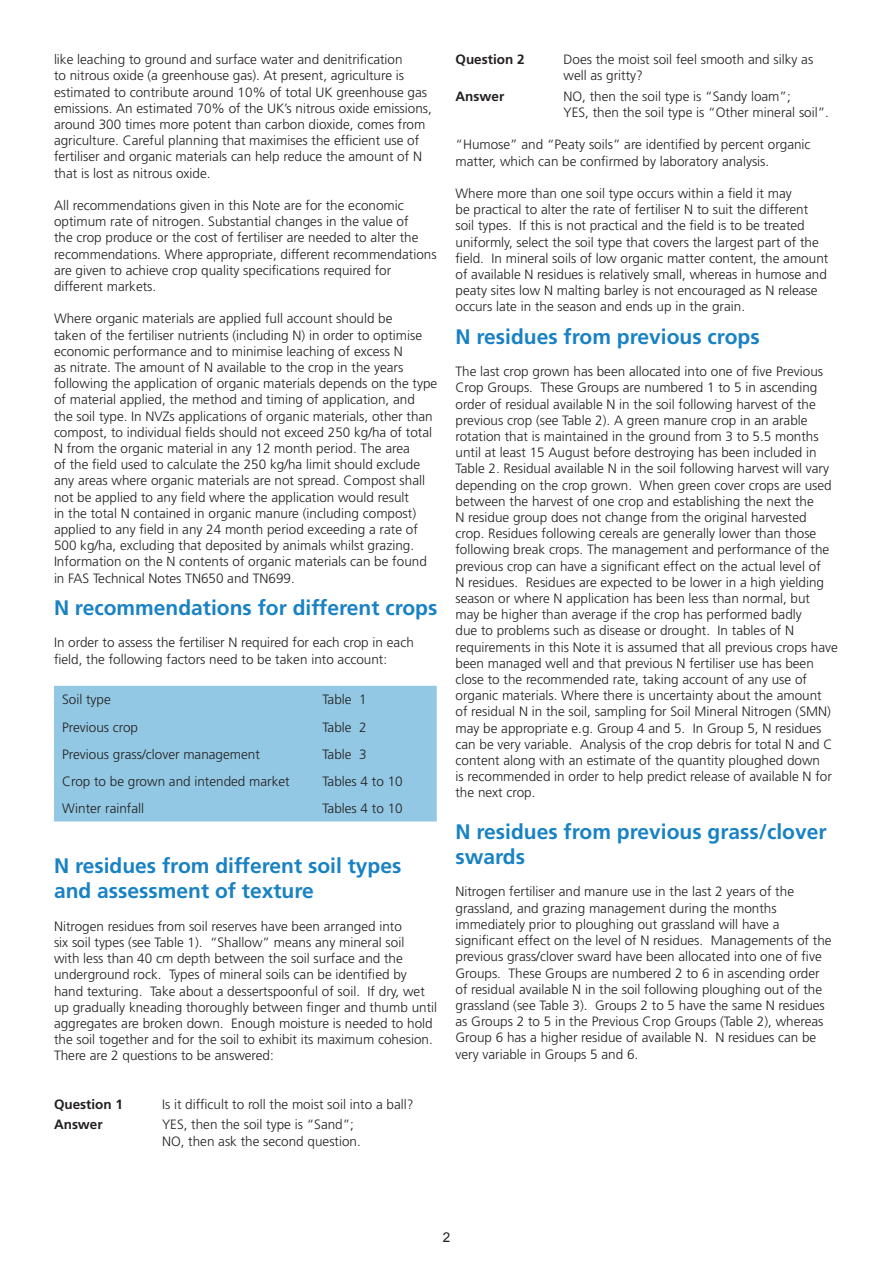
<style>
.page{position:relative;width:893px;height:1263px;background:#fff}
.page>*{position:absolute;margin:0;border:0;box-sizing:border-box;transform-origin:0 0}
.t1{font:700 21px/25.2px "Frutiger LT Std";color:#1982c4}
.t2{font:300 13.5px/16.2px "Frutiger LT Std";color:#231f20}
.t3{font:700 13.5px "Frutiger LT Std";color:#231f20}
.t4{font:13.5px "Arial";color:#231f20}
</style>
<div class="page">
<div style="left:54px;top:686px;width:383px;height:135px;background:#92c8e3"></div>
<p class="t2" style="left:54px;top:52px;width:379px">like leaching to ground and surface water and denitrification<br>to nitrous oxide (a greenhouse gas). At present, agriculture is estimated to contribute around 10% of total UK greenhouse gas emissions. An estimated 70% of the UK’s nitrous oxide emissions, around 300 times more potent than carbon dioxide, comes from agriculture. Careful planning that maximises the efficient use of fertiliser and organic materials can help reduce the amount of N that is lost as nitrous oxide.</p>
<p class="t2" style="left:54px;top:197px;width:384px">All recommendations given in this Note are for the economic optimum rate of nitrogen. Substantial changes in the value of<br>the crop produce or the cost of fertiliser are needed to alter the recommendations. Where appropriate, different recommendations are given to achieve crop quality specifications required for different markets.</p>
<p class="t2" style="left:54px;top:311px;width:385px">Where organic materials are applied full account should be<br>taken of the fertiliser nutrients (including N) in order to optimise economic performance and to minimise leaching of excess N<br>as nitrate. The amount of N available to the crop in the years following the application of organic materials depends on the type of material applied, the method and timing of application, and<br>the soil type. In NVZs applications of organic materials, other than compost, to individual fields should not exceed 250 kg/ha of total N from the organic material in any 12 month period. The area<br>of the field used to calculate the 250 kg/ha limit should exclude any areas where organic materials are not spread. Compost shall not be applied to any field where the application would result<br>in the total N contained in organic manure (including compost) applied to any field in any 24 month period exceeding a rate of 500 kg/ha, excluding that deposited by animals whilst grazing.<br>Information on the N contents of organic materials can be found in FAS Technical Notes TN650 and TN699.</p>
<h1 class="t1" style="left:54px;top:595px;width:385px">N recommendations for different crops</h1>
<p class="t2" style="left:54px;top:635px;width:361px">In order to assess the fertiliser N required for each crop in each field, the following factors need to be taken into account:</p>
<p class="t2" style="left:62px;top:692px;width:50px">Soil type</p>
<p class="t2" style="left:322px;top:692px;width:46px">Table 1</p>
<p class="t2" style="left:62px;top:719px;width:78px">Previous crop</p>
<p class="t2" style="left:322px;top:719px;width:46px">Table 2</p>
<p class="t2" style="left:62px;top:746px;width:199px">Previous grass/clover management</p>
<p class="t2" style="left:322px;top:746px;width:46px">Table 3</p>
<p class="t2" style="left:62px;top:773px;width:229px">Crop to be grown and intended market</p>
<p class="t2" style="left:322px;top:773px;width:82px">Tables 4 to 10</p>
<p class="t2" style="left:62px;top:800px;width:84px">Winter rainfall</p>
<p class="t2" style="left:322px;top:800px;width:82px">Tables 4 to 10</p>
<h1 class="t1" style="left:54px;top:853px;width:349px">N residues from different soil types and assessment of texture</h1>
<p class="t2" style="left:54px;top:918px;width:385px">Nitrogen residues from soil reserves have been arranged into<br>six soil types (see Table 1). “Shallow” means any mineral soil<br>with less than 40 cm depth between the soil surface and the underground rock. Types of mineral soils can be identified by hand texturing. Take about a dessertspoonful of soil. If dry, wet up gradually kneading thoroughly between finger and thumb until aggregates are broken down. Enough moisture is needed to hold the soil together and for the soil to exhibit its maximum cohesion.<br>There are 2 questions to be answered:</p>
<p class="t3" style="left:54px;top:1096px;width:71px">Question 1</p>
<p class="t2" style="left:162px;top:1096px;width:253px">Is it difficult to roll the moist soil into a ball?</p>
<p class="t3" style="left:54px;top:1117px;width:50px">Answer</p>
<p class="t2" style="left:162px;top:1117px;width:200px">YES, then the soil type is “Sand”;<br>NO, then ask the second question.</p>
<p class="t3" style="left:455px;top:52px;width:71px">Question 2</p>
<p class="t2" style="left:563px;top:52px;width:251px">Does the moist soil feel smooth and silky as well as gritty?</p>
<p class="t3" style="left:455px;top:88px;width:50px">Answer</p>
<p class="t2" style="left:563px;top:88px;width:267px">NO, then the soil type is “Sandy loam”;<br>YES, then the soil type is “Other mineral soil”.</p>
<p class="t2" style="left:455px;top:137px;width:357px">“Humose” and “Peaty soils” are identified by percent organic matter, which can be confirmed by laboratory analysis.</p>
<p class="t2" style="left:455px;top:185px;width:374px">Where more than one soil type occurs within a field it may<br>be practical to alter the rate of fertiliser N to suit the different soil types. If this is not practical and the field is to be treated uniformly, select the soil type that covers the largest part of the field. In mineral soils of low organic matter content, the amount of available N residues is relatively small, whereas in humose and peaty sites low N malting barley is not encouraged as N release occurs late in the season and ends up in the grain.</p>
<h1 class="t1" style="left:455px;top:324px;width:306px">N residues from previous crops</h1>
<p class="t2" style="left:455px;top:364px;width:384px">The last crop grown has been allocated into one of five Previous Crop Groups. These Groups are numbered 1 to 5 in ascending order of residual available N in the soil following harvest of the previous crop (see Table 2). A green manure crop in an arable rotation that is maintained in the ground from 3 to 5.5 months until at least 15 August before destroying has been included in Table 2. Residual available N in the soil following harvest will vary depending on the crop grown. When green cover crops are used between the harvest of one crop and establishing the next the<br>N residue group does not change from the original harvested crop. Residues following cereals are generally lower than those following break crops. The management and performance of the previous crop can have a significant effect on the actual level of<br>N residues. Residues are expected to be lower in a high yielding season or where N application has been less than normal, but<br>may be higher than average if the crop has performed badly<br>due to problems such as disease or drought. In tables of N requirements in this Note it is assumed that all previous crops have been managed well and that previous N fertiliser use has been close to the recommended rate, taking account of any use of organic materials. Where there is uncertainty about the amount<br>of residual N in the soil, sampling for Soil Mineral Nitrogen (SMN) may be appropriate e.g. Group 4 and 5. In Group 5, N residues can be very variable. Analysis of the crop debris for total N and C content along with an estimate of the quantity ploughed down<br>is recommended in order to help predict release of available N for the next crop.</p>
<h1 class="t1" style="left:455px;top:819px;width:373px">N residues from previous grass/clover swards</h1>
<p class="t2" style="left:455px;top:884px;width:378px">Nitrogen fertiliser and manure use in the last 2 years of the grassland, and grazing management during the months immediately prior to ploughing out grassland will have a significant effect on the level of N residues. Managements of the previous grass/clover sward have been allocated into one of five Groups. These Groups are numbered 2 to 6 in ascending order of residual available N in the soil following ploughing out of the grassland (see Table 3). Groups 2 to 5 have the same N residues as Groups 2 to 5 in the Previous Crop Groups (Table 2), whereas Group 6 has a higher residue of available N. N residues can be very variable in Groups 5 and 6.</p>
<p class="t4" style="left:443px;top:1229px;width:9px">2</p>
</div>
